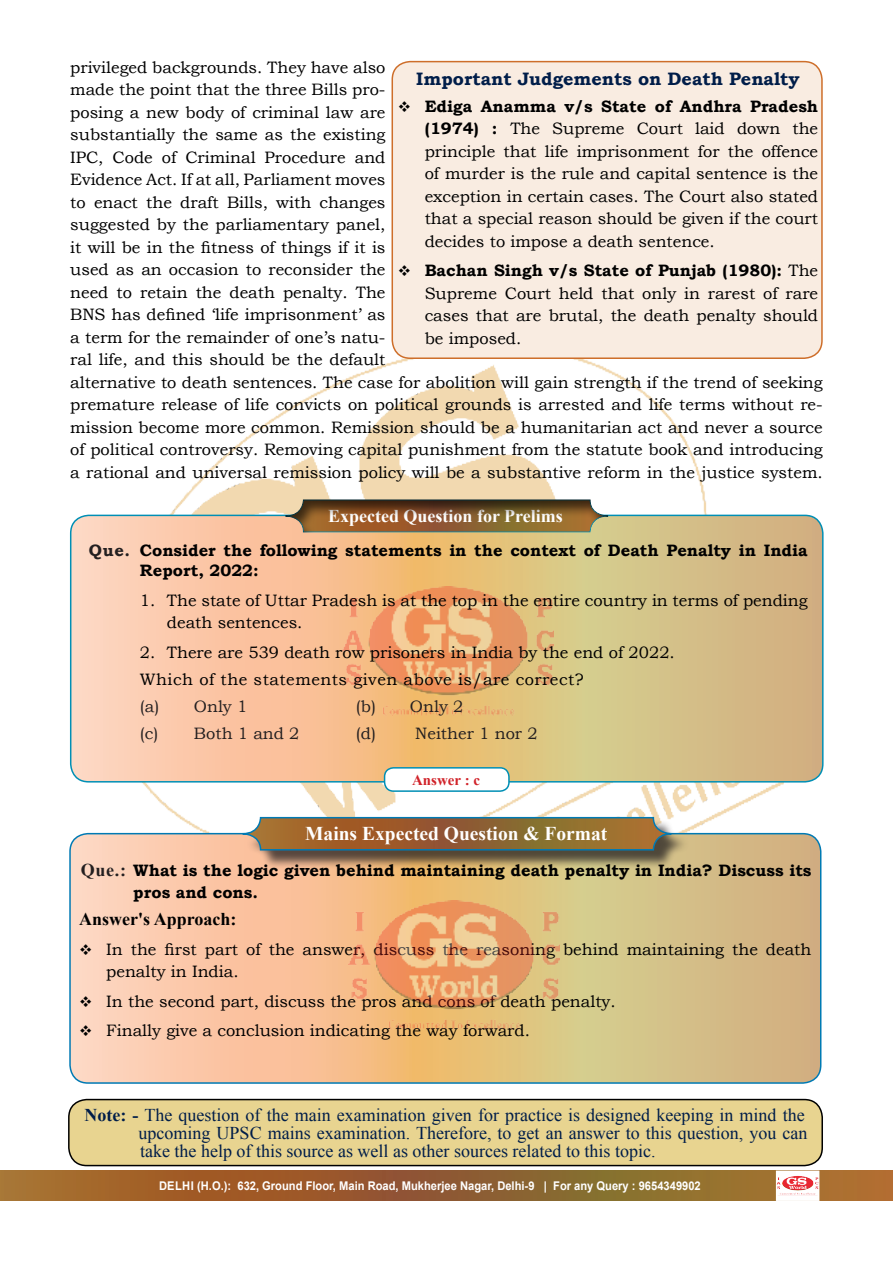
<style>
.page{position:relative;width:893px;height:1263px;background:#fff}
.page>*{position:absolute;margin:0;border:0;box-sizing:border-box;transform-origin:0 0}
.t1{font:700 19.5px "Times New Roman";color:#fff}
.t2{font:18px/18px "Times New Roman";color:#001d49}
.t3{font:700 18px "Bookman Old Style";color:#001d49}
.t4{font:700 18px "Times New Roman";color:#fff}
.t5{font:700 18px "Times New Roman";color:#000}
.t6{font:16.5px/22.5px "Bookman Old Style";color:#000}
.t7{font:700 16.5px/22.5px "Bookman Old Style";color:#000}
.t8{font:16.5px "Bookman Old Style";color:#231f20}
.t9{font:700 15px "Times New Roman";color:#d1232a}
.t10{font:700 12px "Arial";color:#fff;scale:.93 1}
.s1{font-weight:700}
.s2{color:#231f20}
.s3{font-family:"Times New Roman";font-size:18px;color:#231f20}
</style>
<div class="page">
<svg style="left:0;top:1170px;width:892px;height:31px;background:#99642e"></svg>
<img style="left:108px;top:345px;width:675px;height:488px">
<hr style="left:892px;top:1170px;width:1px;height:31px;background:#b46d32">
<svg style="left:776px;top:1170px;width:43px;height:31px"></svg>
<img style="left:775px;top:1171px;width:45px;height:29px">
<div style="left:392px;top:62px;width:430px;height:296px;background:#f9ece1;border-radius:18px"></div>
<div style="left:392px;top:61px;width:431px;height:298px;border:2px solid #ce6e2a;border-radius:18px"></div>
<div style="left:69px;top:1099px;width:753px;height:66px;background:#e8d490;border-radius:18px"></div>
<div style="left:68px;top:1099px;width:755px;height:67px;border:2px solid #000;border-radius:18px"></div>
<svg style="left:70px;top:834px;width:751px;height:249px;background:#e8c294"></svg>
<div style="left:69px;top:833px;width:752px;height:251px;border:2px solid #007ab4;border-radius:18px"></div>
<div style="left:246px;top:819px;width:443px;height:50px;background:#231f20;opacity:.75"></div>
<svg style="left:241px;top:816px;width:432px;height:35px;background:#907047"></svg>
<img style="left:348px;top:901px;width:211px;height:131px">
<svg style="left:71px;top:515px;width:752px;height:267px;background:#e8c394"></svg>
<div style="left:70px;top:515px;width:753px;height:267px;border:2px solid #008fb5;border-radius:18px"></div>
<div style="left:285px;top:499px;width:324px;height:34px;background:#231f20;opacity:.75"></div>
<div style="left:385px;top:768px;width:124px;height:23px;background:#fff;border-radius:9px"></div>
<div style="left:384px;top:767px;width:126px;height:25px;border:2px solid #008fb5;border-radius:9px"></div>
<img style="left:343px;top:586px;width:211px;height:132px">
<svg style="left:81px;top:944px;width:10px;height:11px"></svg>
<svg style="left:81px;top:996px;width:10px;height:11px"></svg>
<svg style="left:81px;top:1025px;width:10px;height:11px"></svg>
<p class="t6" style="left:70px;top:56px;width:754px">privileged backgrounds. They have also<br>made the point that the three Bills pro-<br>posing a new body of criminal law are<br>substantially the same as the existing<br>IPC, Code of Criminal Procedure and<br>Evidence Act. If at all, Parliament moves<br>to enact the draft Bills, with changes<br>suggested by the parliamentary panel,<br>it will be in the fitness of things if it is<br>used as an occasion to reconsider the<br>need to retain the death penalty. The<br>BNS has defined ‘life imprisonment’ as<br>a term for the remainder of one’s natu-<br>ral life, and this should be the default<br>alternative to death sentences. The case for abolition will gain strength if the trend of seeking premature release of life convicts on political grounds is arrested and life terms without re&shy;mission become more common. Remission should be a humanitarian act and never a source of political controversy. Removing capital punishment from the statute book and introducing a rational and universal remission policy will be a substantive reform in the justice system.</p>
<p class="t3" style="left:416px;top:65px;width:385px">Important Judgements on Death Penalty</p>
<p class="t6" style="left:425px;top:95px;width:395px;text-align:justify"><span class="s1">Ediga Anamma v/s State of Andhra Pradesh (1974) :</span> The Supreme Court laid down the principle that life imprisonment for the offence of murder is the rule and capital sentence is the exception in certain cases. The Court also stated that a special reason should be given if the court decides to impose a death sentence.</p>
<p class="t6" style="left:425px;top:259px;width:395px;text-align:justify"><span class="s1">Bachan Singh v/s State of Punjab (1980):</span> The Supreme Court held that only in rarest of rare cases that are brutal, the death penalty should be imposed.</p>
<p class="t4" style="left:328px;top:504px;width:236px">Expected Question for Prelims</p>
<p class="t7" style="left:140px;top:540px;width:669px;line-height:19.8px;text-indent:-51px"><span class="s2">Que.</span> Consider the following statements in the context of Death Penalty in India<br>Report, 2022:</p>
<p class="t6" style="left:167px;top:589px;width:642px;text-indent:-27px">1. The state of Uttar Pradesh is at the top in the entire country in terms of pending death sentences.</p>
<p class="t6" style="left:140px;top:639px;width:536px;line-height:27.2px">2. There are 539 death row prisoners in India by the end of 2022.<br>Which of the statements given above is/are correct?</p>
<p class="t8" style="left:140px;top:696px;width:109px">(a) Only 1</p>
<p class="t8" style="left:356px;top:696px;width:109px">(b) Only 2</p>
<p class="t8" style="left:140px;top:723px;width:161px">(c) Both 1 and 2</p>
<p class="t8" style="left:356px;top:723px;width:183px">(d) Neither 1 nor 2</p>
<p class="t9" style="left:412px;top:769px;width:70px">Answer : c</p>
<p class="t1" style="left:305px;top:820px;width:304px">Mains Expected Question &amp; Format</p>
<p class="t7" style="left:133px;top:858px;width:680px;text-indent:-52px"><span class="s3">Que.:</span> What is the logic given behind maintaining death penalty in India? Discuss its pros and cons.</p>
<p class="t5" style="left:79px;top:906px;width:159px">Answer's Approach:</p>
<p class="t6" style="left:106px;top:938px;width:707px">In the first part of the answer, discuss the reasoning behind maintaining the death penalty in India.</p>
<p class="t6" style="left:106px;top:986px;width:511px;line-height:29.5px">In the second part, discuss the pros and cons of death penalty.<br>Finally give a conclusion indicating the way forward.</p>
<p class="t2" style="left:139px;top:1105px;width:670px;text-indent:-54px"><span class="s1">Note: -</span> The question of the main examination given for practice is designed keeping in mind the upcoming UPSC mains examination. Therefore, to get an answer to this question, you can take the help of this source as well as other sources related to this topic.</p>
<p class="t10" style="left:159px;top:1177px;width:584px">Delhi (H.O.): 632, Ground Floor, Main Road, Mukherjee Nagar, Delhi-9 | For any Query : 9654349902</p>
</div>
